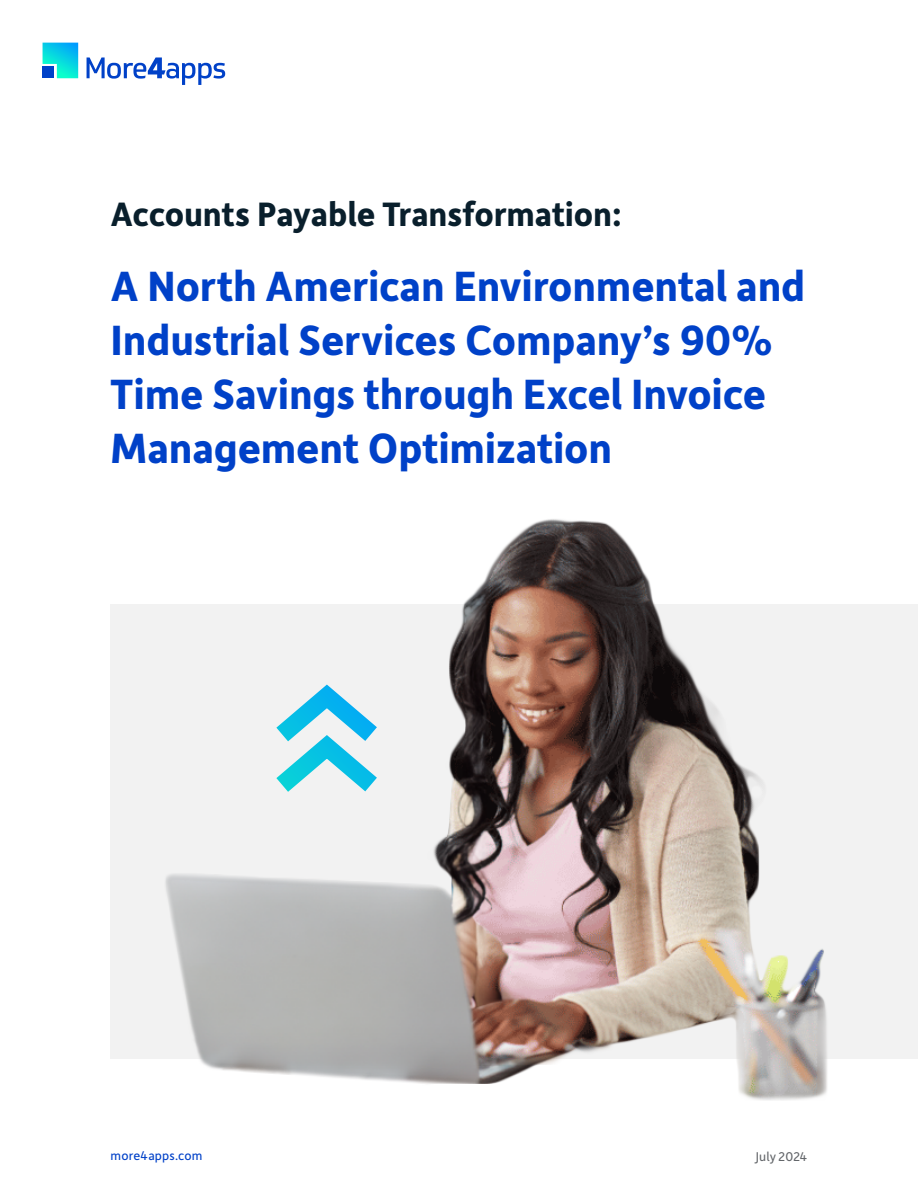
<style>
.page{position:relative;width:918px;height:1188px;background:#fff}
.page>*{position:absolute;margin:0;border:0;box-sizing:border-box;transform-origin:0 0}
.t1{font:700 45px/54px "Depot New";letter-spacing:-.005em;color:#0041c8}
.t2{font:700 36px "Depot New";letter-spacing:-.005em;color:#091f2c}
.t3{font:13.5px "Depot New";letter-spacing:.01em;color:#0041c8}
.t4{font:13.5px "Depot New";letter-spacing:.005em;color:#63666a}
</style>
<div class="page">
<div style="left:111px;top:605px;width:807px;height:454px;background:#f2f2f2"></div>
<img style="left:150px;top:519px;width:701px;height:581px">
<svg style="left:257px;top:673px;width:139px;height:137px"></svg>
<svg style="left:87px;top:57px;width:138px;height:28px"></svg>
<svg style="left:43px;top:43px;width:35px;height:35px"></svg>
<p class="t2" style="left:111px;top:190px;width:513px">Accounts Payable Transformation:</p>
<p class="t1" style="left:111px;top:257px;width:696px">A North American Environmental and Industrial Services Company’s 90% Time Savings through Excel Invoice Management Optimization</p>
<p class="t3" style="left:111px;top:1147px;width:93px">more4apps.com</p>
<p class="t4" style="left:756px;top:1148px;width:53px">July 2024</p>
</div>
